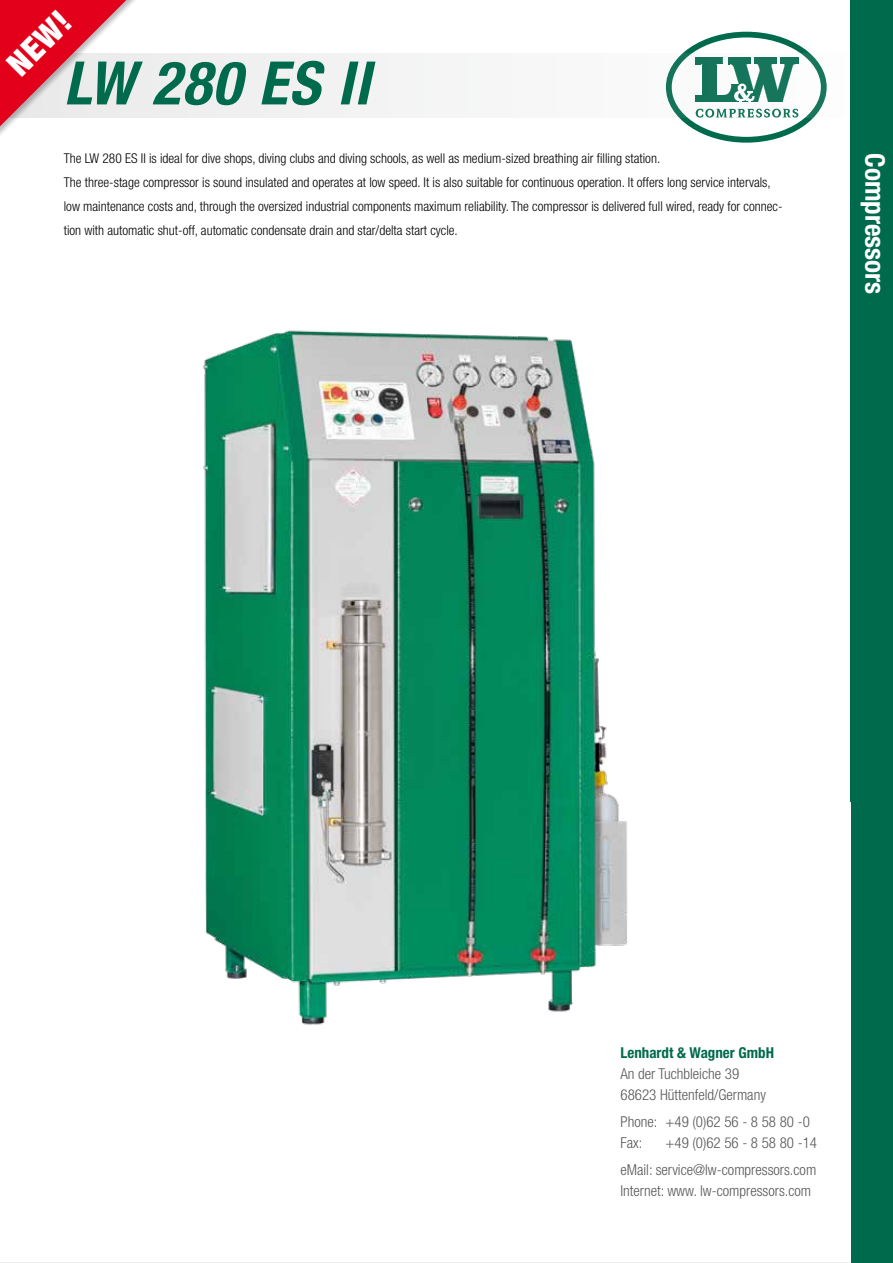
<style>
.page{position:relative;width:893px;height:1263px;background:#fff}
.page>*{position:absolute;margin:0;border:0;box-sizing:border-box;transform-origin:0 0}
.t1{font:italic 700 condensed 60px "Helvetica Neue LT Std";letter-spacing:.025em;color:#006a4d}
.t2{font:900 condensed 33px "Helvetica Neue LT Std";color:#fff}
.t3{font:700 condensed 27px "Helvetica Neue LT Std";color:#fff}
.t4{font:300 condensed 15px/27px "Helvetica Neue LT Std";color:#58585a}
.t5{font:700 condensed 15px "Helvetica Neue LT Std";color:#006a4d}
.t6{font:300 condensed 13.5px/24px "Helvetica Neue LT Std";color:#000}
</style>
<div class="page">
<svg style="left:664px;top:30px;width:164px;height:114px"></svg>
<svg style="left:669px;top:35px;width:155px;height:105px"></svg>
<div style="left:666px;top:32px;width:161px;height:111px;border:6px solid #006a4d;border-radius:50%"></div>
<svg style="left:152px;top:54px;width:676px;height:64px"></svg>
<div style="left:850px;top:0;width:43px;height:1263px;background:#006a4d"></div>
<div style="left:0;top:0;width:152px;height:227px;background:#000;opacity:.27"></div>
<svg style="left:0;top:0;width:146px;height:221px"></svg>
<img style="left:202px;top:330px;width:426px;height:695px">
<h2 class="t2" style="left:-1px;top:55px;width:76px;rotate:-45deg">NEW!</h2>
<h1 class="t1" style="left:64px;top:47px;width:307px">LW 280 ES II</h1>
<p class="t6" style="left:64px;top:146px;width:720px">The LW 280 ES II is ideal for dive shops, diving clubs and diving schools, as well as medium-sized breathing air filling station.<br>The three-stage compressor is sound insulated and operates at low speed. It is also suitable for continuous operation. It offers long service intervals, low maintenance costs and, through the oversized industrial components maximum reliability. The compressor is delivered full wired, ready for connec&shy;tion with automatic shut-off, automatic condensate drain and star/delta start cycle.</p>
<h3 class="t3" style="left:891px;top:153px;width:142px;rotate:90deg">Compressors</h3>
<p class="t5" style="left:620px;top:1043px;width:155px">Lenhardt &amp; Wagner GmbH</p>
<p class="t4" style="left:620px;top:1063px;width:147px;line-height:21px">An der Tuchbleiche 39<br>68623 Hüttenfeld/Germany</p>
<p class="t4" style="left:620px;top:1111px;width:191px;line-height:21px">Phone: +49 (0)62 56 - 8 58 80 -0<br>Fax:</p>
<p class="t4" style="left:662px;top:1081px;width:146px;text-indent:55px">/ Germany<br>+49 (0)62 56 - 8 58 80 -0</p>
<p class="t4" style="left:662px;top:1129px;width:153px">+49 (0)62 56 - 8 58 80 -14</p>
<p class="t4" style="left:620px;top:1129px;width:198px;text-align:right">+49 (0)62 56 - 8 58 80 -14<br>eMail: service@lw-compressors.com</p>
<p class="t4" style="left:620px;top:1177px;width:192px">Internet: www. lw-compressors.com</p>
</div>
